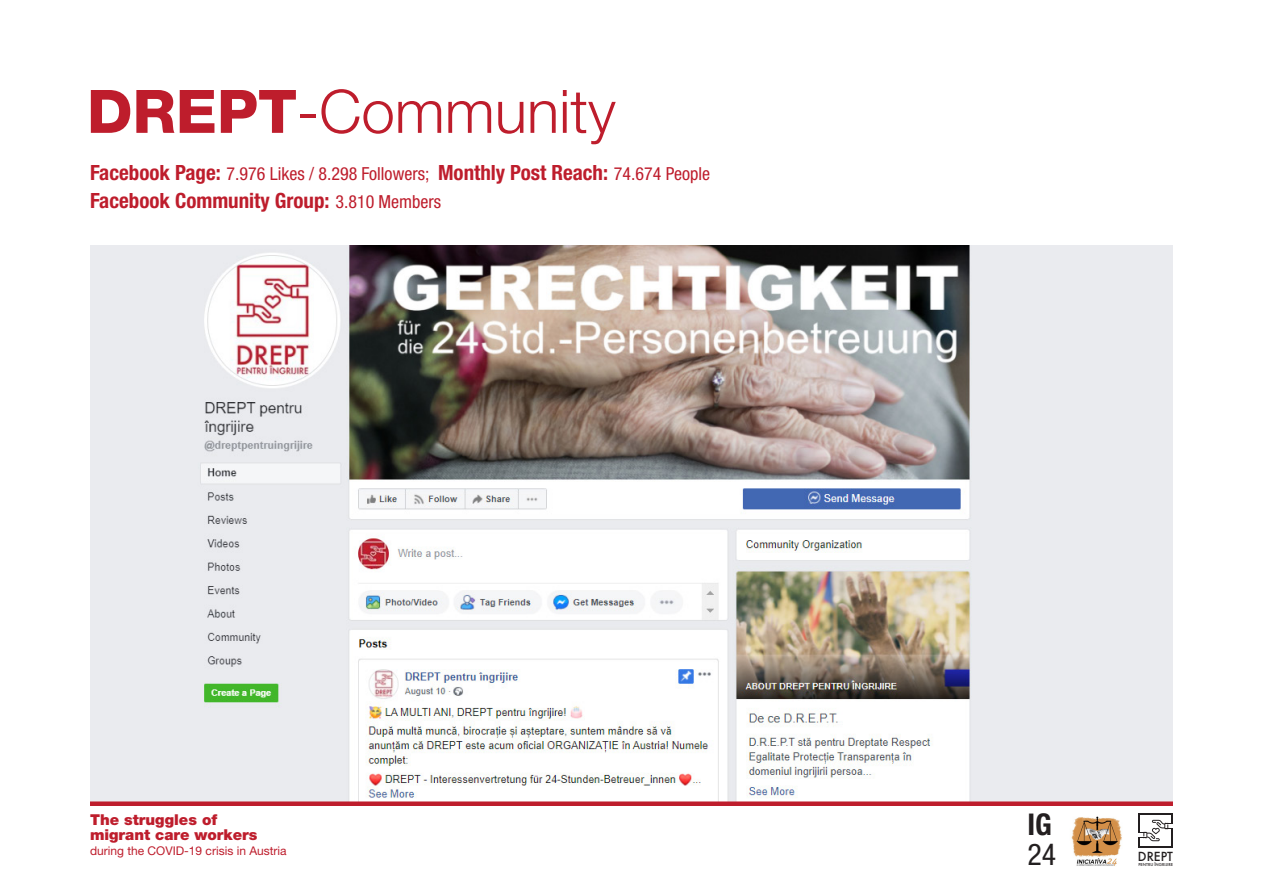
<style>
.page{position:relative;width:1263px;height:893px;background:#fff}
.page>*{position:absolute;margin:0;border:0;box-sizing:border-box;transform-origin:0 0}
.t1{font:300 60px "Helvetica Neue LT Pro";color:#be1d2c}
.t2{font:700 condensed 30px "Helvetica Neue LT Pro";color:#231f20}
.t3{font:condensed 30px "Helvetica Neue LT Pro";color:#231f20}
.t4{font:700 condensed 21px "Helvetica Neue LT Pro";color:#be1d2c}
.t5{font:condensed 18px "Helvetica Neue LT Pro";color:#be1d2c}
.t6{font:900 15px "Helvetica Neue LT Pro";color:#be1d2c}
.t7{font:500 12.15px "Futura";color:#231f20}
.t8{font:12px "Helvetica Neue LT Pro";color:#be1d2c}
.t9{font:500 3.9px "Futura";color:#231f20}
.s1{font-weight:800}
.s2{font-weight:700;font-size:21px}
.s3{font-weight:400;font-size:18px}
</style>
<div class="page">
<img style="left:90px;top:245px;width:1083px;height:556px">
<svg style="left:1139px;top:813px;width:34px;height:35px"></svg>
<img style="left:1071px;top:816px;width:51px;height:50px">
<div style="left:90px;top:801px;width:1083px;height:5px;background:#be1d2c"></div>
<p class="t1" style="left:87px;top:75px;width:530px"><span class="s1">DREPT</span>-Community</p>
<p class="t5" style="left:90px;top:163px;width:621px"><span class="s2">Facebook Page:</span> 7.976 Likes / 8.298 Followers; <span class="s2">Monthly Post Reach:</span> 74.674 People</p>
<p class="t4" style="left:90px;top:188px;width:353px">Facebook Community Group: <span class="s3">3.810 Members</span></p>
<p class="t6" style="left:90px;top:810px;width:129px">The struggles of</p>
<p class="t6" style="left:90px;top:825px;width:169px">migrant care workers</p>
<p class="t8" style="left:90px;top:843px;width:198px">during the COVID-19 crisis in Austria</p>
<p class="t2" style="left:1027px;top:806px;width:26px">IG</p>
<p class="t3" style="left:1027px;top:837px;width:30px">24</p>
<p class="t7" style="left:1138px;top:848px;width:37px">DREPT</p>
<p class="t9" style="left:1138px;top:862px;width:36px">PENTRU ÎNGRIJIRE</p>
</div>
